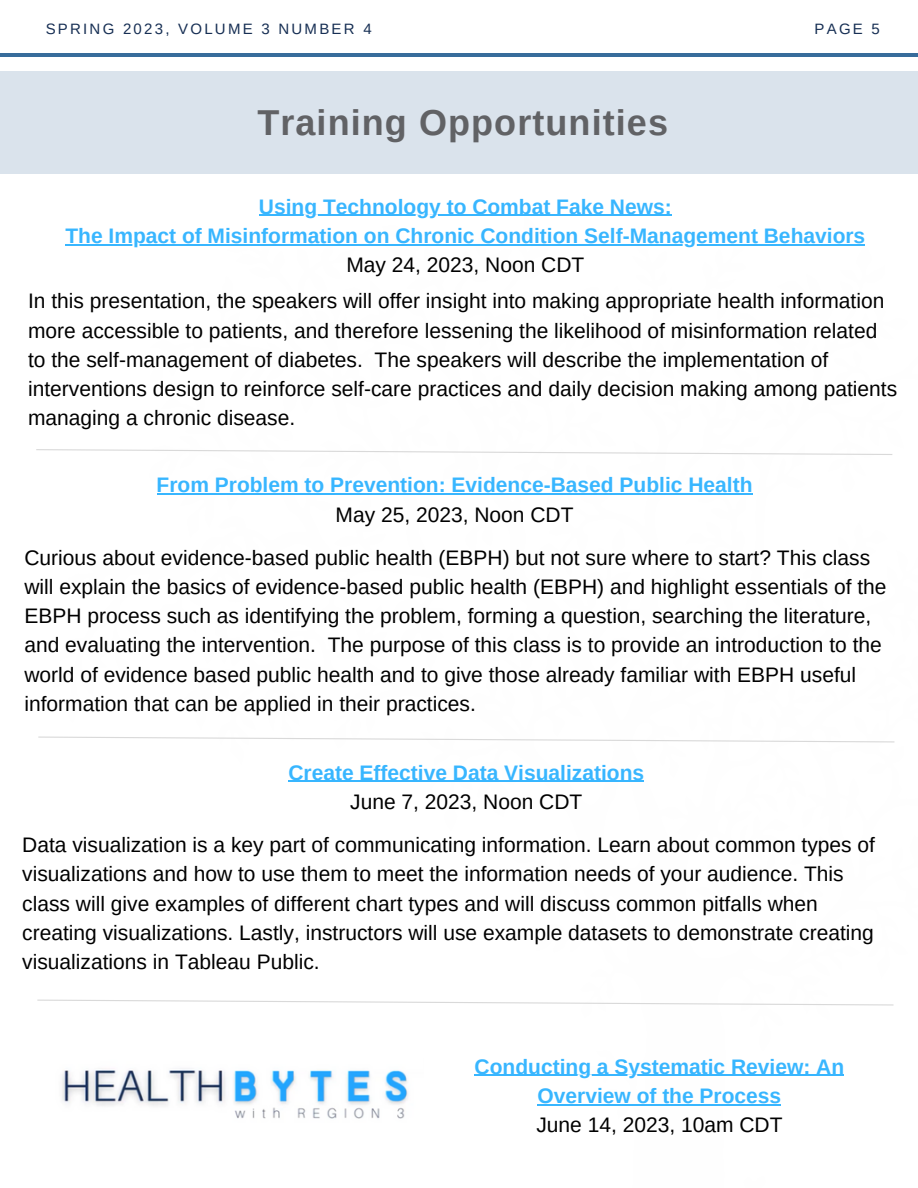
<style>
.page{position:relative;width:918px;height:1188px;background:#fff}
.page>*{position:absolute;margin:0;border:0;box-sizing:border-box;transform-origin:0 0}
.t1{font:700 36px "Arimo";letter-spacing:.03em;color:#616265}
.t2{font:21px/29.2px "Arimo";color:#000}
.t3{font:700 21px/29.2px "Arimo";color:#38b6ff;text-align:center}
.t4{font:15px "Arimo";letter-spacing:.15em;color:#172f54}
</style>
<div class="page">
<hr style="left:0;top:54px;width:918px;height:3px;background:#376c9b">
<div style="left:0;top:71px;width:918px;height:102px;background:#dae3ec"></div>
<img style="left:62px;top:1070px;width:346px;height:49px">
<hr style="left:259px;top:215px;width:413px;height:1px;background:#38b6ff">
<hr style="left:65px;top:244px;width:800px;height:1px;background:#38b6ff">
<hr style="left:475px;top:1075px;width:369px;height:1px;background:#38b6ff">
<hr style="left:538px;top:1104px;width:243px;height:1px;background:#38b6ff">
<hr style="left:157px;top:493px;width:595px;height:2px;background:#38b6ff">
<svg style="left:36px;top:449px;width:857px;height:6px"></svg>
<svg style="left:38px;top:736px;width:857px;height:7px"></svg>
<hr style="left:288px;top:781px;width:356px;height:1px;background:#38b6ff">
<svg style="left:37px;top:999px;width:857px;height:7px"></svg>
<p class="t4" style="left:46px;top:20px;width:328px">SPRING 2023, VOLUME 3 NUMBER 4</p>
<p class="t1" style="left:257px;top:102px;width:412px">Training Opportunities</p>
<p class="t4" style="left:815px;top:20px;width:67px">PAGE 5</p>
<p class="t3" style="left:259px;top:192px;width:414px">Using Technology to Combat Fake News:</p>
<p class="t3" style="left:65px;top:221px;width:801px">The Impact of Misinformation on Chronic Condition Self-Management Behaviors</p>
<p class="t2" style="left:346px;top:250px;width:239px">May 24, 2023, Noon CDT</p>
<p class="t2" style="left:28px;top:286px;width:871px">In this presentation, the speakers will offer insight into making appropriate health information more accessible to patients, and therefore lessening the likelihood of misinformation related to the self-management of diabetes. The speakers will describe the implementation of interventions design to reinforce self-care practices and daily decision making among patients managing a chronic disease.</p>
<p class="t3" style="left:157px;top:470px;width:597px">From Problem to Prevention: Evidence-Based Public Health</p>
<p class="t2" style="left:336px;top:500px;width:239px">May 25, 2023, Noon CDT</p>
<p class="t2" style="left:24px;top:543px;width:864px">Curious about evidence-based public health (EBPH) but not sure where to start? This class will explain the basics of evidence-based public health (EBPH) and highlight essentials of the EBPH process such as identifying the problem, forming a question, searching the literature, and evaluating the intervention. The purpose of this class is to provide an introduction to the world of evidence based public health and to give those already familiar with EBPH useful information that can be applied in their practices.</p>
<p class="t3" style="left:288px;top:758px;width:357px">Create Effective Data Visualizations</p>
<p class="t2" style="left:350px;top:787px;width:234px">June 7, 2023, Noon CDT</p>
<p class="t2" style="left:22px;top:830px;width:854px">Data visualization is a key part of communicating information. Learn about common types of visualizations and how to use them to meet the information needs of your audience. This class will give examples of different chart types and will discuss common pitfalls when creating visualizations. Lastly, instructors will use example datasets to demonstrate creating visualizations in Tableau Public.</p>
<p class="t3" style="left:475px;top:1052px;width:371px">Conducting a Systematic Review: An<br>Overview of the Process</p>
<p class="t2" style="left:536px;top:1110px;width:248px">June 14, 2023, 10am CDT</p>
</div>
